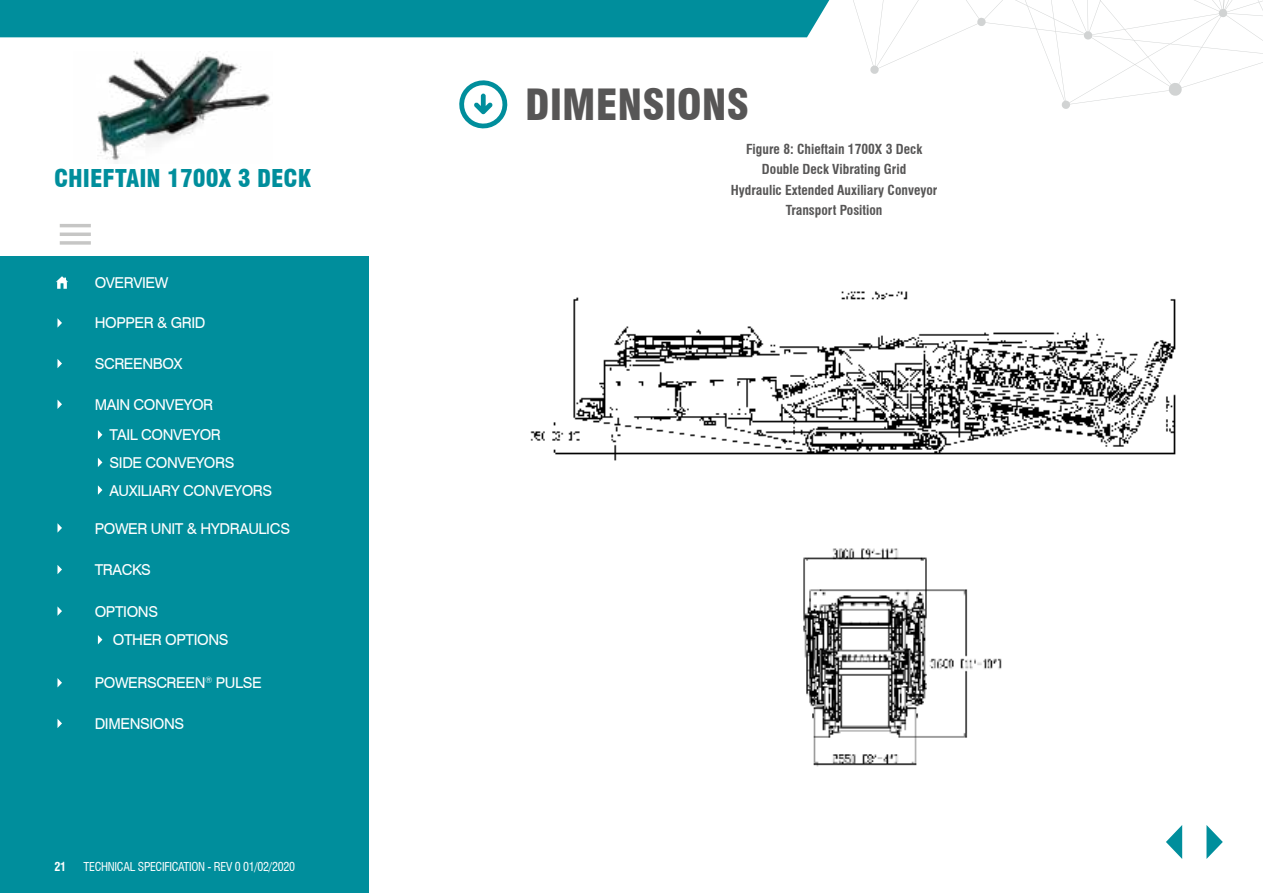
<style>
.page{position:relative;width:1263px;height:893px;background:#fff}
.page>*{position:absolute;margin:0;border:0;box-sizing:border-box;transform-origin:0 0}
.t1{font:900 condensed 42px "Swiss 721 BT";color:#575656}
.t2{font:900 condensed 24px "Swiss 721 BT";color:#008e9c}
.t3{font:15px "Swiss 721 BT";letter-spacing:-.025em;color:#fff}
.t4{font:700 condensed 13.5px/20.4px "Swiss 721 BT";color:#575656;text-align:center}
.t5{font:condensed 12px "Swiss 721 BT";letter-spacing:-.025em;color:#fff}
.t6{font:700 condensed 12px "Swiss 721 BT";color:#fff}
</style>
<div class="page">
<div style="left:0;top:257px;width:368px;height:636px;background:#008e9c"></div>
<img style="left:97px;top:52px;width:173px;height:108px">
<hr style="left:60px;top:241px;width:31px;height:4px;background:#cfcfce">
<hr style="left:60px;top:233px;width:31px;height:3px;background:#c6c6c5">
<hr style="left:60px;top:224px;width:31px;height:3px;background:#c6c6c5">
<svg style="left:295px;top:0;width:968px;height:129px"></svg>
<div style="left:0;top:0;width:856px;height:37px;background:#008e9c"></div>
<img style="left:530px;top:291px;width:646px;height:170px">
<img style="left:803px;top:548px;width:199px;height:219px">
<svg style="left:56px;top:276px;width:12px;height:13px"></svg>
<svg style="left:57px;top:318px;width:5px;height:10px"></svg>
<svg style="left:57px;top:359px;width:5px;height:9px"></svg>
<svg style="left:57px;top:523px;width:5px;height:10px"></svg>
<svg style="left:57px;top:678px;width:5px;height:9px"></svg>
<svg style="left:1206px;top:825px;width:17px;height:34px"></svg>
<svg style="left:1166px;top:825px;width:16px;height:34px"></svg>
<svg style="left:98px;top:430px;width:4px;height:9px"></svg>
<svg style="left:57px;top:400px;width:5px;height:9px"></svg>
<svg style="left:98px;top:458px;width:4px;height:9px"></svg>
<svg style="left:98px;top:635px;width:4px;height:9px"></svg>
<svg style="left:57px;top:565px;width:5px;height:9px"></svg>
<svg style="left:57px;top:719px;width:5px;height:9px"></svg>
<svg style="left:57px;top:606px;width:5px;height:10px"></svg>
<svg style="left:98px;top:485px;width:4px;height:10px"></svg>
<h2 class="t2" style="left:54px;top:164px;width:258px">CHIEFTAIN 1700X 3 DECK</h2>
<p class="t3" style="left:95px;top:274px;width:75px">OVERVIEW</p>
<p class="t3" style="left:95px;top:314px;width:112px">HOPPER &amp; GRID</p>
<p class="t3" style="left:95px;top:355px;width:89px">SCREENBOX</p>
<p class="t3" style="left:95px;top:396px;width:120px">MAIN CONVEYOR</p>
<p class="t3" style="left:110px;top:426px;width:113px">TAIL CONVEYOR</p>
<p class="t3" style="left:110px;top:454px;width:126px">SIDE CONVEYORS</p>
<p class="t3" style="left:110px;top:482px;width:164px">AUXILIARY CONVEYORS</p>
<p class="t3" style="left:95px;top:520px;width:197px">POWER UNIT &amp; HYDRAULICS</p>
<p class="t3" style="left:95px;top:561px;width:58px">TRACKS</p>
<p class="t3" style="left:95px;top:603px;width:65px">OPTIONS</p>
<p class="t3" style="left:113px;top:631px;width:117px">OTHER OPTIONS</p>
<p class="t3" style="left:95px;top:674px;width:169px">POWERSCREEN<sup>®</sup> PULSE</p>
<p class="t3" style="left:95px;top:715px;width:91px">DIMENSIONS</p>
<p class="t6" style="left:54px;top:862px;width:13px">21</p>
<p class="t5" style="left:84px;top:862px;width:213px">TECHNICAL SPECIFICATION - REV 0 01/02/2020</p>
<h1 class="t1" style="left:525px;top:87px;width:225px">DIMENSIONS</h1>
<p class="t4" style="left:731px;top:140px;width:208px">Figure 8: Chieftain 1700X 3 Deck<br>Double Deck Vibrating Grid<br>Hydraulic Extended Auxiliary Conveyor<br>Transport Position</p>
</div>
